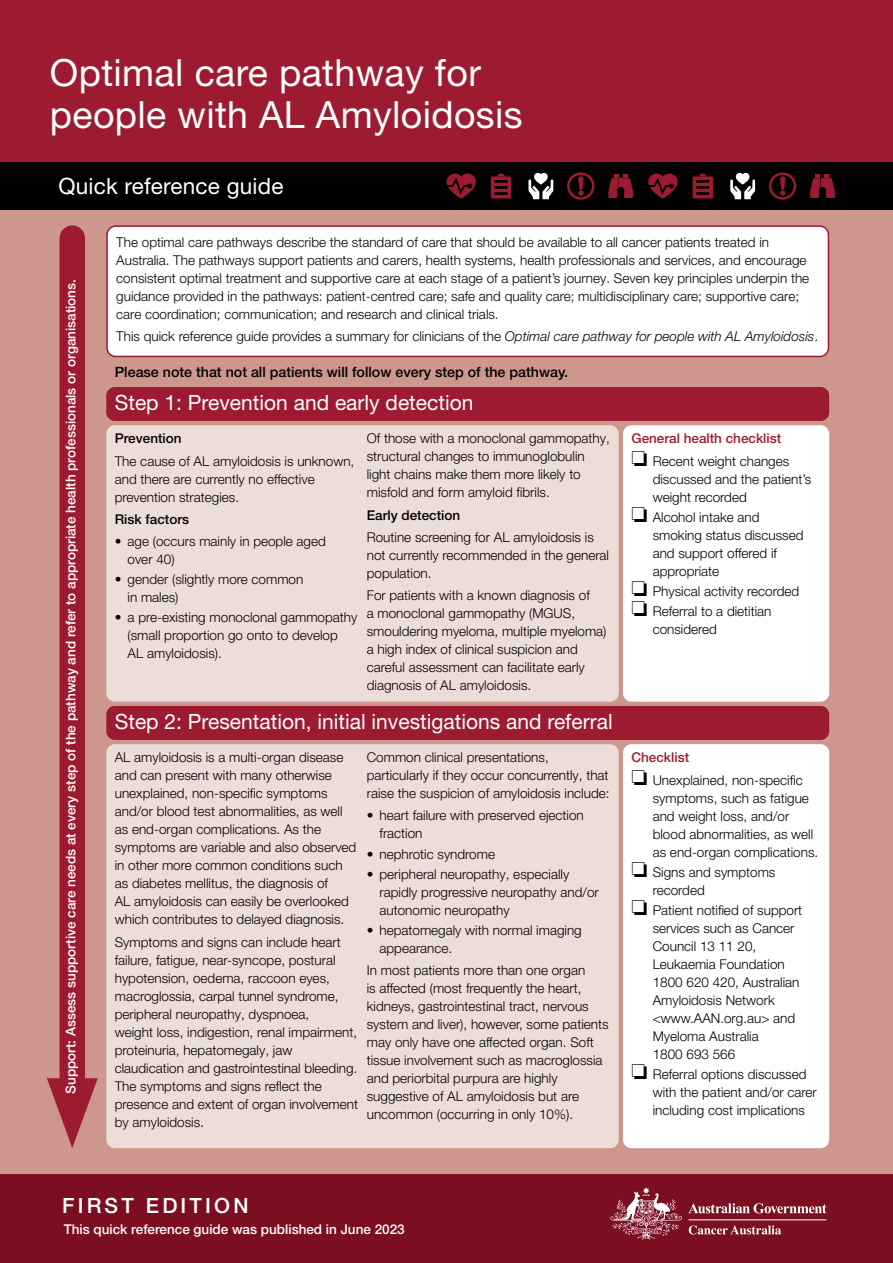
<style>
.page{position:relative;width:893px;height:1263px;background:#fff}
.page>*{position:absolute;margin:0;border:0;box-sizing:border-box;transform-origin:0 0}
.t1{font:37.5px/42px "Helvetica Neue LT Pro";letter-spacing:.01em;color:#fff}
.t2{font:22.5px "Helvetica Neue LT Pro";letter-spacing:.01em;color:#fff}
.t3{font:21px "Helvetica Neue LT Pro";color:#fff}
.t4{font:500 21px "Helvetica Neue LT Pro";letter-spacing:.15em;color:#fff}
.t5{font:500 14.25px "Helvetica Neue LT Pro";color:#000}
.t6{font:300 13.5px/18px "Helvetica Neue LT Pro";color:#000}
.t7{font:500 13.5px "Helvetica Neue LT Pro";color:#fff}
.t8{font:500 13.5px/22.2px "Helvetica Neue LT Pro";color:#9c1b30}
.t9{font:500 13.5px "Helvetica Neue LT Pro";color:#000}
.s1{font-style:italic}
.s2{color:#000}
.s3{font-weight:300;color:#000}
.s4{font-weight:500;color:#9c1b30}
</style>
<div class="page">
<div style="left:0;top:1174px;width:893px;height:89px;background:#7c0e21"></div>
<svg style="left:610px;top:1187px;width:72px;height:52px"></svg>
<hr style="left:689px;top:1219px;width:137px;height:1px;background:#fff">
<svg style="left:689px;top:1225px;width:92px;height:9px"></svg>
<svg style="left:688px;top:1203px;width:138px;height:10px"></svg>
<div style="left:0;top:162px;width:893px;height:48px;background:#000"></div>
<svg style="left:648px;top:173px;width:30px;height:26px"></svg>
<svg style="left:769px;top:172px;width:27px;height:28px"></svg>
<svg style="left:810px;top:174px;width:24px;height:24px"></svg>
<svg style="left:693px;top:174px;width:20px;height:25px"></svg>
<svg style="left:730px;top:173px;width:25px;height:26px"></svg>
<svg style="left:446px;top:173px;width:30px;height:26px"></svg>
<svg style="left:567px;top:172px;width:27px;height:28px"></svg>
<svg style="left:609px;top:174px;width:24px;height:24px"></svg>
<svg style="left:491px;top:174px;width:20px;height:25px"></svg>
<svg style="left:528px;top:173px;width:25px;height:26px"></svg>
<div style="left:0;top:210px;width:893px;height:964px;background:#ce978e"></div>
<div style="left:60px;top:238px;width:25px;height:867px;background:#9c1b30"></div>
<svg style="left:47px;top:1078px;width:51px;height:70px"></svg>
<div style="left:106px;top:387px;width:723px;height:34px;background:#9c1b30;border-radius:9px"></div>
<div style="left:0;top:0;width:893px;height:162px;background:#9c1b30"></div>
<div style="left:106px;top:425px;width:513px;height:277px;background:#edddd9;border-radius:9px"></div>
<div style="left:107px;top:226px;width:721px;height:130px;background:#fff;border-radius:9px"></div>
<div style="left:106px;top:225px;width:723px;height:132px;border:2px solid #9c1b30;border-radius:9px"></div>
<div style="left:106px;top:706px;width:723px;height:34px;background:#9c1b30;border-radius:9px"></div>
<div style="left:106px;top:744px;width:513px;height:404px;background:#edddd9;border-radius:9px"></div>
<div style="left:623px;top:744px;width:206px;height:404px;background:#fff;border-radius:9px"></div>
<div style="left:623px;top:425px;width:206px;height:277px;background:#fff;border-radius:9px"></div>
<h1 class="t1" style="left:50px;top:50px;width:474px">Optimal care pathway for people with AL Amyloidosis</h1>
<h2 class="t2" style="left:58px;top:172px;width:226px">Quick reference guide</h2>
<p class="t7" style="left:63px;top:1094px;width:816px;rotate:-90deg">Support: Assess supportive care needs at every step of the pathway and refer to appropriate health professionals or organisations.</p>
<p class="t6" style="left:116px;top:232px;width:694px">The optimal care pathways describe the standard of care that should be available to all cancer patients treated in Australia. The pathways support patients and carers, health systems, health professionals and services, and encourage consistent optimal treatment and supportive care at each stage of a patient’s journey. Seven key principles underpin the guidance provided in the pathways: patient-centred care; safe and quality care; multidisciplinary care; supportive care; care coordination; communication; and research and clinical trials.</p>
<p class="t6" style="left:116px;top:327px;width:703px">This quick reference guide provides a summary for clinicians of the <span class="s1">Optimal care pathway for people with AL Amyloidosis</span>.</p>
<p class="t5" style="left:115px;top:363px;width:455px">Please note that not all patients will follow every step of the pathway.</p>
<h3 class="t3" style="left:115px;top:390px;width:360px">Step 1: Prevention and early detection</h3>
<p class="t9" style="left:115px;top:430px;width:68px">Prevention</p>
<p class="t6" style="left:115px;top:452px;width:241px">The cause of AL amyloidosis is unknown, and there are currently no effective prevention strategies.</p>
<p class="t9" style="left:115px;top:511px;width:76px">Risk factors</p>
<p class="t6" style="left:128px;top:532px;width:200px;text-indent:-13px">• age (occurs mainly in people aged over 40)</p>
<p class="t6" style="left:128px;top:570px;width:177px;text-indent:-13px">• gender (slightly more common in males)</p>
<p class="t6" style="left:128px;top:608px;width:231px;text-indent:-13px">• a pre-existing monoclonal gammopathy (small proportion go onto to develop<br>AL amyloidosis).</p>
<p class="t6" style="left:367px;top:429px;width:245px">Of those with a monoclonal gammopathy, structural changes to immunoglobulin light chains make them more likely to misfold and form amyloid fibrils.</p>
<p class="t9" style="left:367px;top:507px;width:95px">Early detection</p>
<p class="t6" style="left:367px;top:528px;width:244px">Routine screening for AL amyloidosis is not currently recommended in the general population.</p>
<p class="t6" style="left:367px;top:586px;width:241px">For patients with a known diagnosis of<br>a monoclonal gammopathy (MGUS, smouldering myeloma, multiple myeloma) a high index of clinical suspicion and careful assessment can facilitate early diagnosis of AL amyloidosis.</p>
<h3 class="t3" style="left:115px;top:709px;width:499px">Step 2: Presentation, initial investigations and referral</h3>
<p class="t6" style="left:115px;top:748px;width:243px">AL amyloidosis is a multi-organ disease and can present with many otherwise unexplained, non-specific symptoms and/or blood test abnormalities, as well as end-organ complications. As the symptoms are variable and also observed in other more common conditions such as diabetes mellitus, the diagnosis of<br>AL amyloidosis can easily be overlooked which contributes to delayed diagnosis.</p>
<p class="t6" style="left:115px;top:932px;width:245px">Symptoms and signs can include heart failure, fatigue, near-syncope, postural hypotension, oedema, raccoon eyes, macroglossia, carpal tunnel syndrome, peripheral neuropathy, dyspnoea,<br>weight loss, indigestion, renal impairment, proteinuria, hepatomegaly, jaw claudication and gastrointestinal bleeding.<br>The symptoms and signs reflect the presence and extent of organ involvement by amyloidosis.</p>
<p class="t6" style="left:367px;top:748px;width:244px">Common clinical presentations, particularly if they occur concurrently, that raise the suspicion of amyloidosis include:</p>
<p class="t6" style="left:379px;top:806px;width:206px;text-indent:-13px">• heart failure with preserved ejection fraction</p>
<p class="t6" style="left:367px;top:844px;width:130px">• nephrotic syndrome</p>
<p class="t6" style="left:379px;top:865px;width:221px;text-indent:-13px">• peripheral neuropathy, especially rapidly progressive neuropathy and/or autonomic neuropathy</p>
<p class="t6" style="left:379px;top:921px;width:204px;text-indent:-13px">• hepatomegaly with normal imaging appearance.</p>
<p class="t6" style="left:367px;top:961px;width:243px">In most patients more than one organ<br>is affected (most frequently the heart, kidneys, gastrointestinal tract, nervous system and liver), however, some patients may only have one affected organ. Soft tissue involvement such as macroglossia and periorbital purpura are highly suggestive of AL amyloidosis but are uncommon (occurring in only 10%).</p>
<p class="t8" style="left:631px;top:427px;width:159px">General health checklist <span class="s2">❏</span> <span class="s3">Recent weight changes</span></p>
<p class="t6" style="left:653px;top:470px;width:160px">discussed and the patient’s weight recorded</p>
<p class="t6" style="left:653px;top:508px;width:152px;text-indent:-21px">❏ Alcohol intake and smoking status discussed and support offered if appropriate</p>
<p class="t6" style="left:631px;top:581px;width:169px;line-height:20.1px">❏ Physical activity recorded ❏ Referral to a dietitian</p>
<p class="t6" style="left:653px;top:620px;width:66px">considered</p>
<p class="t6" style="left:631px;top:746px;width:173px;line-height:22.2px"><span class="s4">Checklist<br></span>❏ Unexplained, non-specific</p>
<p class="t6" style="left:653px;top:788px;width:167px">symptoms, such as fatigue and weight loss, and/or blood abnormalities, as well as end-organ complications.</p>
<p class="t6" style="left:653px;top:863px;width:124px;text-indent:-21px">❏ Signs and symptoms recorded</p>
<p class="t6" style="left:653px;top:901px;width:151px;text-indent:-21px">❏ Patient notified of support services such as Cancer<br>Council 13 11 20,<br>Leukaemia Foundation<br>1800 620 420, Australian<br>Amyloidosis Network &lt;www.AAN.org.au&gt; and<br>Myeloma Australia<br>1800 693 566</p>
<p class="t6" style="left:653px;top:1065px;width:166px;text-indent:-21px">❏ Referral options discussed with the patient and/or carer including cost implications</p>
<h3 class="t4" style="left:62px;top:1193px;width:188px">FIRST EDITION</h3>
<p class="t7" style="left:64px;top:1221px;width:342px">This quick reference guide was published in June 2023</p>
</div>
